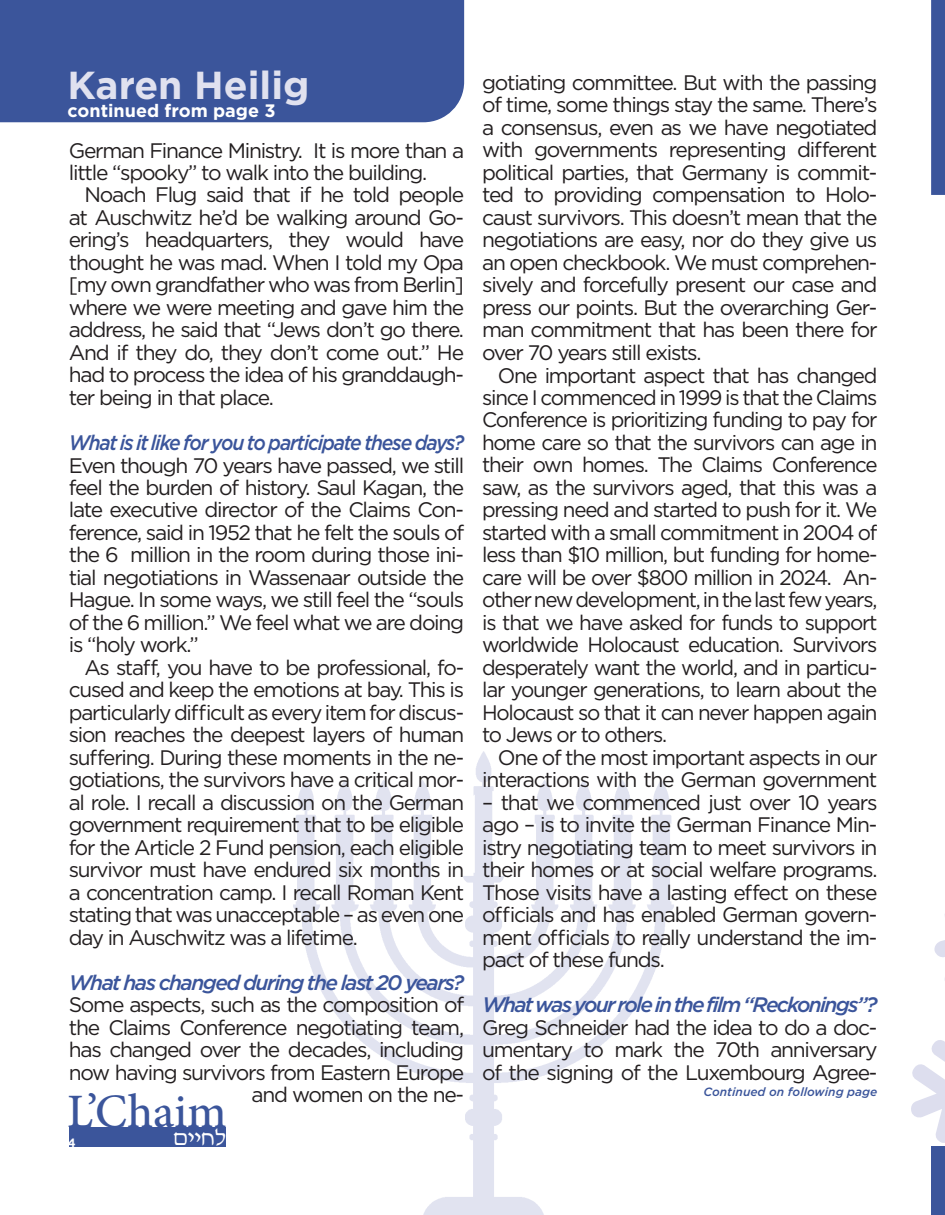
<style>
.page{position:relative;width:945px;height:1215px;background:#fff}
.page>*{position:absolute;margin:0;border:0;box-sizing:border-box;transform-origin:0 0}
.t1{font:500 48px "Minion Pro";color:#3b559b}
.t2{font:700 39px "Gotham";color:#e0e1ef}
.t3{font:25.2px "Rmz David";color:#fff}
.t4{font:21px/22.5px "Gotham";letter-spacing:-.06em;color:#231f20;text-align:justify}
.t5{font:italic 500 21px "Gotham";letter-spacing:-.07em;color:#3b559b}
.t6{font:italic 500 21px "Gotham";letter-spacing:-.07em;color:#3b559b;scale:.92 1}
.t7{font:700 18px "Gotham";color:#fff}
.t8{font:italic 500 12px "Gotham";color:#3b559b}
.t9{font:700 12px "Gotham";color:#fff}
</style>
<div class="page">
<img style="left:293px;top:752px;width:381px;height:463px">
<svg style="left:911px;top:914px;width:34px;height:229px"></svg>
<div style="left:69px;top:1127px;width:157px;height:20px;background:#3b559b"></div>
<svg style="left:931px;top:0;width:14px;height:195px;background:#3c569b"></svg>
<div style="left:932px;top:1147px;width:13px;height:68px;background:#3b559b"></div>
<div style="left:0;top:0;width:464px;height:122px;background:#3b559b"></div>
<h2 class="t2" style="left:68px;top:59px;width:243px">Karen Heilig</h2>
<p class="t7" style="left:68px;top:98px;width:210px">continued from page 3</p>
<p class="t4" style="left:69px;top:138px;width:397px">German Finance Ministry. It is more than a little “spooky” to walk into the building.</p>
<p class="t4" style="left:69px;top:183px;width:397px;text-indent:16px">Noach Flug said that if he told people at Auschwitz he’d be walking around Go&shy;ering’s headquarters, they would have thought he was mad. When I told my Opa [my own grandfather who was from Berlin] where we were meeting and gave him the address, he said that “Jews don’t go there.<br>And if they do, they don’t come out.” He had to process the idea of his granddaugh&shy;ter being in that place.</p>
<p class="t6" style="left:69px;top:429px;width:431px">What is it like for you to participate these days?</p>
<p class="t4" style="left:69px;top:453px;width:397px">Even though 70 years have passed, we still feel the burden of history. Saul Kagan, the late executive director of the Claims Con&shy;ference, said in 1952 that he felt the souls of the 6 million in the room during those ini&shy;tial negotiations in Wassenaar outside the Hague. In some ways, we still feel the “souls of the 6 million.” We feel what we are doing is “holy work.”</p>
<p class="t4" style="left:69px;top:656px;width:397px;text-indent:16px">As staff, you have to be professional, fo&shy;cused and keep the emotions at bay. This is particularly difficult as every item for discus&shy;sion reaches the deepest layers of human suffering. During these moments in the ne&shy;gotiations, the survivors have a critical mor&shy;al role. I recall a discussion on the German government requirement that to be eligible for the Article 2 Fund pension, each eligible survivor must have endured six months in a concentration camp. I recall Roman Kent stating that was unacceptable – as even one day in Auschwitz was a lifetime.</p>
<p class="t5" style="left:69px;top:969px;width:397px">What has changed during the last 20 years?</p>
<p class="t4" style="left:69px;top:993px;width:397px;text-align:right">Some aspects, such as the composition of the Claims Conference negotiating team, has changed over the decades, including now having survivors from Eastern Europe and women on the ne-</p>
<h1 class="t1" style="left:67px;top:1080px;width:161px">L’Chaim</h1>
<p class="t9" style="left:68px;top:1135px;width:10px">4</p>
<p class="t3" style="left:174px;top:1128px;width:54px">ohhjk</p>
<p class="t4" style="left:482px;top:71px;width:397px">gotiating committee. But with the passing of time, some things stay the same. There’s a consensus, even as we have negotiated with governments representing different political parties, that Germany is commit&shy;ted to providing compensation to Holo&shy;caust survivors. This doesn’t mean that the negotiations are easy, nor do they give us an open checkbook. We must comprehen&shy;sively and forcefully present our case and press our points. But the overarching Ger&shy;man commitment that has been there for over 70 years still exists.</p>
<p class="t4" style="left:482px;top:363px;width:397px;text-indent:16px">One important aspect that has changed since I commenced in 1999 is that the Claims Conference is prioritizing funding to pay for home care so that the survivors can age in their own homes. The Claims Conference saw, as the survivors aged, that this was a pressing need and started to push for it. We started with a small commitment in 2004 of less than $10 million, but funding for home&shy;care will be over $800 million in 2024. An&shy;other new development, in the last few years, is that we have asked for funds to support worldwide Holocaust education. Survivors desperately want the world, and in particu&shy;lar younger generations, to learn about the Holocaust so that it can never happen again to Jews or to others.</p>
<p class="t4" style="left:482px;top:746px;width:397px;text-align:right">One of the most important aspects in our interactions with the German government</p>
<p class="t4" style="left:482px;top:791px;width:397px">– that we commenced just over 10 years ago – is to invite the German Finance Min&shy;istry negotiating team to meet survivors in their homes or at social welfare programs.<br>Those visits have a lasting effect on these officials and has enabled German govern&shy;ment officials to really understand the im&shy;pact of these funds.</p>
<p class="t5" style="left:482px;top:991px;width:397px">What was your role in the film “Reckonings”?</p>
<p class="t4" style="left:482px;top:1016px;width:397px">Greg Schneider had the idea to do a doc&shy;umentary to mark the 70th anniversary of the signing of the Luxembourg Agree-</p>
<p class="t8" style="left:703px;top:1084px;width:176px">Continued on following page</p>
</div>
